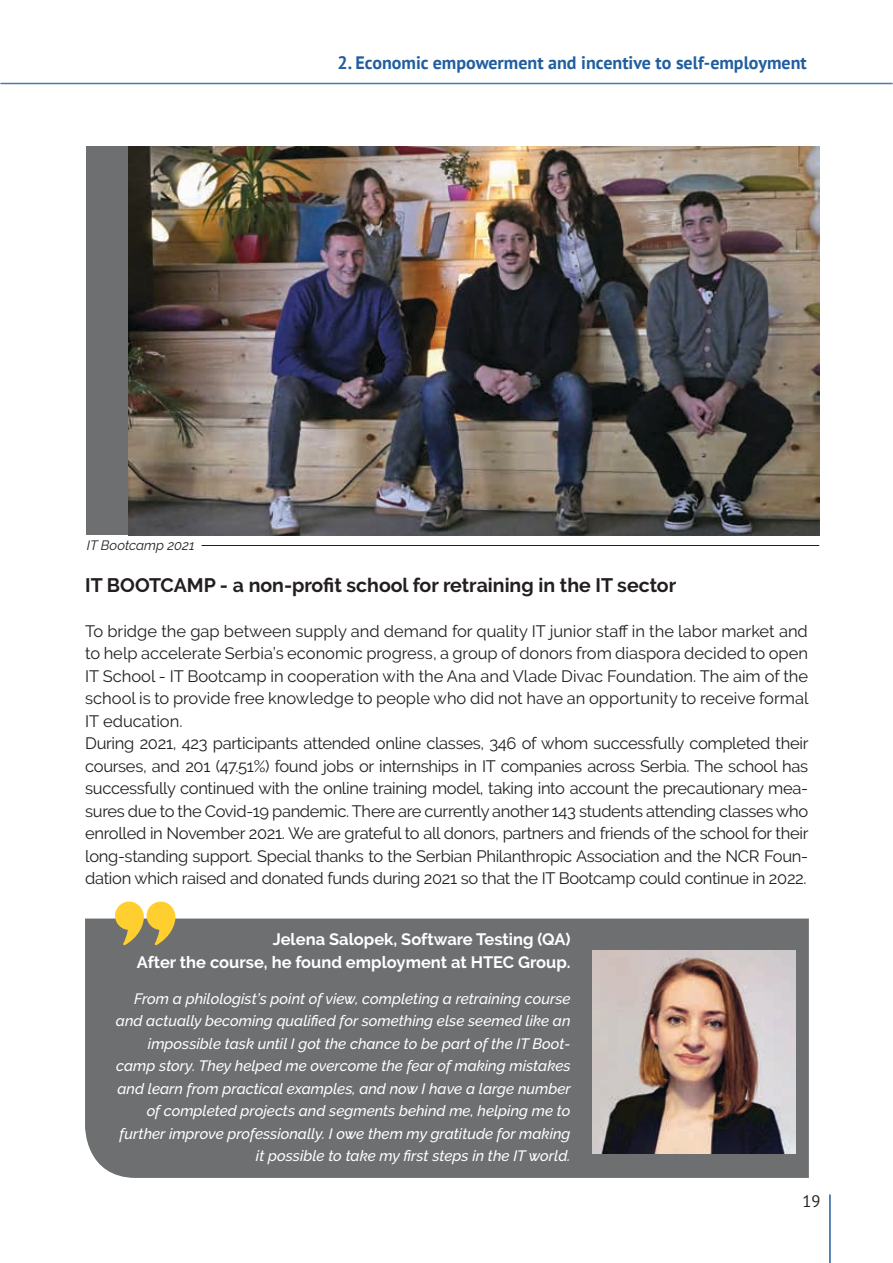
<style>
.page{position:relative;width:893px;height:1263px;background:#fff}
.page>*{position:absolute;margin:0;border:0;box-sizing:border-box;transform-origin:0 0}
.t1{font:700 19.5px "Raleway";color:#231f20}
.t2{font:700 18px "PT Sans";color:#215e9f}
.t3{font:16.5px/22.5px "Raleway";letter-spacing:-.02em;color:#231f20}
.t4{font:700 16.5px/22.5px "Raleway";color:#fff;text-align:right}
.t5{font:16.5px "PT Sans";color:#231f20}
.t6{font:italic 500 15px/22.5px "Raleway";color:#fff;text-align:right}
.t7{font:italic 13.5px "Raleway";color:#231f20}
</style>
<div class="page">
<hr style="left:829px;top:1194px;width:2px;height:69px;background:#215e9f">
<hr style="left:0;top:83px;width:893px;height:1px;background:#4a7aae">
<div style="left:85px;top:918px;width:724px;height:260px;background:#6d6f71"></div>
<div style="left:87px;top:147px;width:732px;height:388px;background:#6d6f71"></div>
<img style="left:129px;top:147px;width:690px;height:388px">
<img style="left:593px;top:951px;width:203px;height:203px">
<hr style="left:202px;top:545px;width:617px;height:1px;background:#231f20">
<svg style="left:114px;top:901px;width:62px;height:45px;background:#cfb45a"></svg>
<p class="t2" style="left:338px;top:50px;width:471px">2. Economic empowerment and incentive to self-employment</p>
<p class="t7" style="left:87px;top:537px;width:109px">IT Bootcamp 2021</p>
<p class="t1" style="left:85px;top:574px;width:593px">IT BOOTCAMP - a non-profit school for retraining in the IT sector</p>
<p class="t3" style="left:85px;top:619px;width:725px">To bridge the gap between supply and demand for quality IT junior staff in the labor market and to help accelerate Serbia’s economic progress, a group of donors from diaspora decided to open IT School - IT Bootcamp in cooperation with the Ana and Vlade Divac Foundation. The aim of the school is to provide free knowledge to people who did not have an opportunity to receive formal IT education.<br>During 2021, 423 participants attended online classes, 346 of whom successfully completed their courses, and 201 (47.51%) found jobs or internships in IT companies across Serbia. The school has successfully continued with the online training model, taking into account the precautionary mea&shy;sures due to the Covid-19 pandemic. There are currently another 143 students attending classes who enrolled in November 2021. We are grateful to all donors, partners and friends of the school for their long-standing support. Special thanks to the Serbian Philanthropic Association and the NCR Foun&shy;dation which raised and donated funds during 2021 so that the IT Bootcamp could continue in 2022.</p>
<p class="t4" style="left:137px;top:928px;width:435px">Jelena Salopek, Software Testing (QA)<br>After the course, he found employment at HTEC Group.</p>
<p class="t6" style="left:116px;top:987px;width:456px">From a philologist’s point of view, completing a retraining course and actually becoming qualified for something else seemed like an impossible task until I got the chance to be part of the IT Boot&shy;camp story. They helped me overcome the fear of making mistakes and learn from practical examples, and now I have a large number of completed projects and segments behind me, helping me to further improve professionally. I owe them my gratitude for making it possible to take my first steps in the IT world.</p>
<p class="t5" style="left:803px;top:1190px;width:19px">19</p>
</div>
